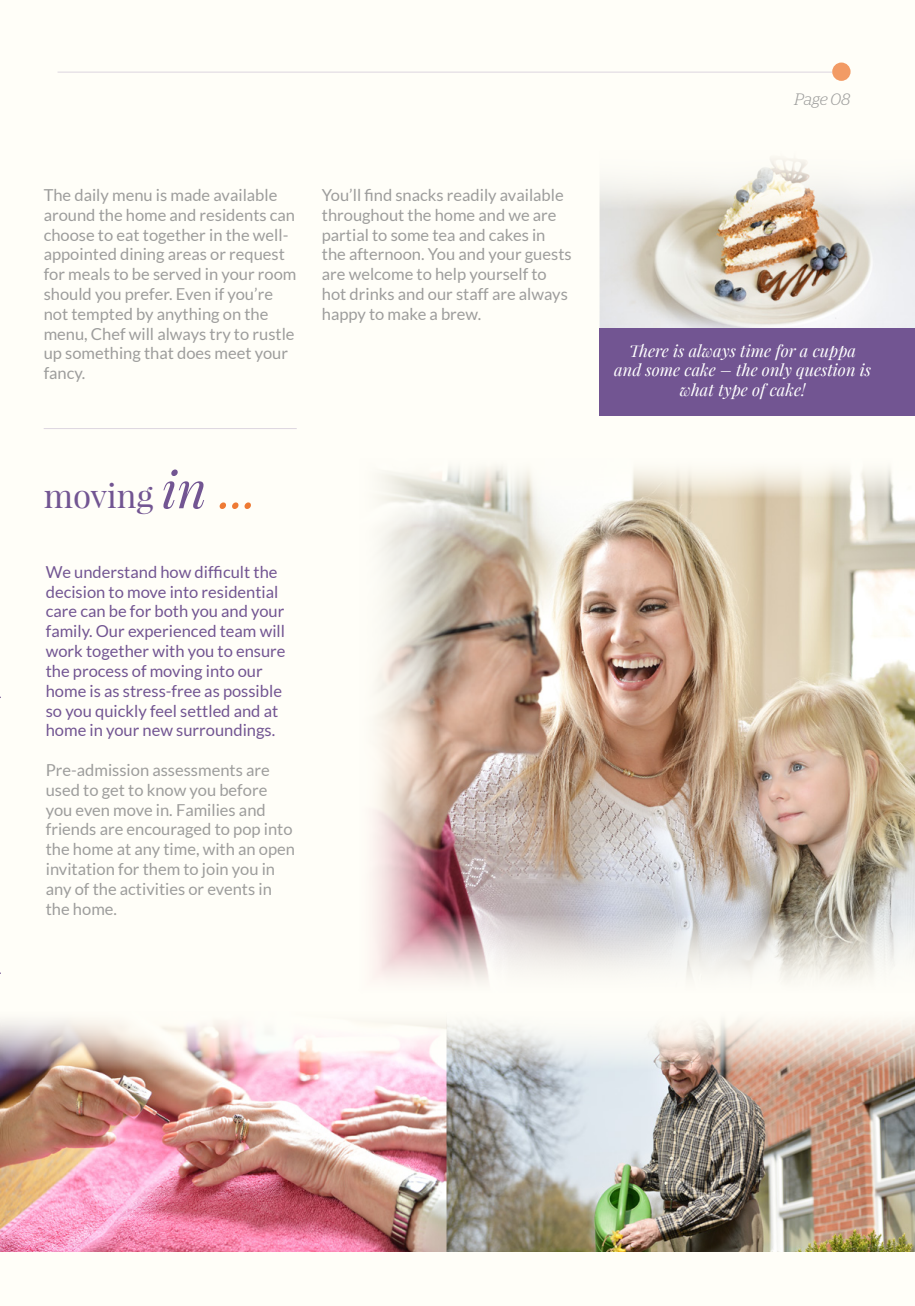
<style>
.page{position:relative;width:915px;height:1306px;background:#fff}
.page>*{position:absolute;margin:0;border:0;box-sizing:border-box;transform-origin:0 0}
.t1{font:33px "Playfair Display";color:#725592}
.t2{font:16.5px/19.8px "Lato";color:#9d9d9c}
.t3{font:16.5px/19.8px "Lato";color:#725592}
.t4{font:italic 16.5px/19.8px "Playfair Display";color:#fff;text-align:center}
.t5{font:italic 300 16.5px "Stag";color:#9d9d9c}
.s1{font-style:italic;font-size:51px}
.s2{font-style:italic;font-size:51px;color:#ee7a34}
</style>
<div class="page">
<div style="left:0;top:0;width:914px;height:1305px;background:#fffef8"></div>
<img style="left:0;top:1020px;width:446px;height:231px">
<img style="left:599px;top:159px;width:315px;height:169px">
<div style="left:599px;top:328px;width:315px;height:87px;background:#725592"></div>
<img style="left:373px;top:467px;width:541px;height:514px">
<hr style="left:44px;top:428px;width:252px;height:1px;background:#725592">
<img style="left:446px;top:1021px;width:468px;height:230px">
<hr style="left:57px;top:72px;width:774px;height:1px;background:#725592">
<svg style="left:831px;top:63px;width:19px;height:18px"></svg>
<p class="t2" style="left:44px;top:185px;width:254px">The daily menu is made available around the home and residents can choose to eat together in the well&shy;appointed dining areas or request for meals to be served in your room should you prefer. Even if you’re not tempted by anything on the menu, Chef will always try to rustle up something that does meet your fancy.</p>
<p class="t2" style="left:322px;top:185px;width:251px">You’ll find snacks readily available throughout the home and we are partial to some tea and cakes in the afternoon. You and your guests are welcome to help yourself to hot drinks and our staff are always happy to make a brew.</p>
<h1 class="t1" style="left:44px;top:475px;width:215px">moving <span class="s1">in</span> <span class="s2">...</span></h1>
<p class="t3" style="left:46px;top:562px;width:241px">We understand how difficult the decision to move into residential care can be for both you and your family. Our experienced team will work together with you to ensure the process of moving into our home is as stress-free as possible so you quickly feel settled and at home in your new surroundings.</p>
<p class="t2" style="left:46px;top:760px;width:250px">Pre-admission assessments are used to get to know you before you even move in. Families and friends are encouraged to pop into the home at any time, with an open invitation for them to join you in any of the activities or events in the home.</p>
<p class="t5" style="left:794px;top:90px;width:57px">Page 08</p>
<p class="t4" style="left:614px;top:340px;width:258px">There is always time for a cuppa and some cake – the only question is what type of cake!</p>
</div>
